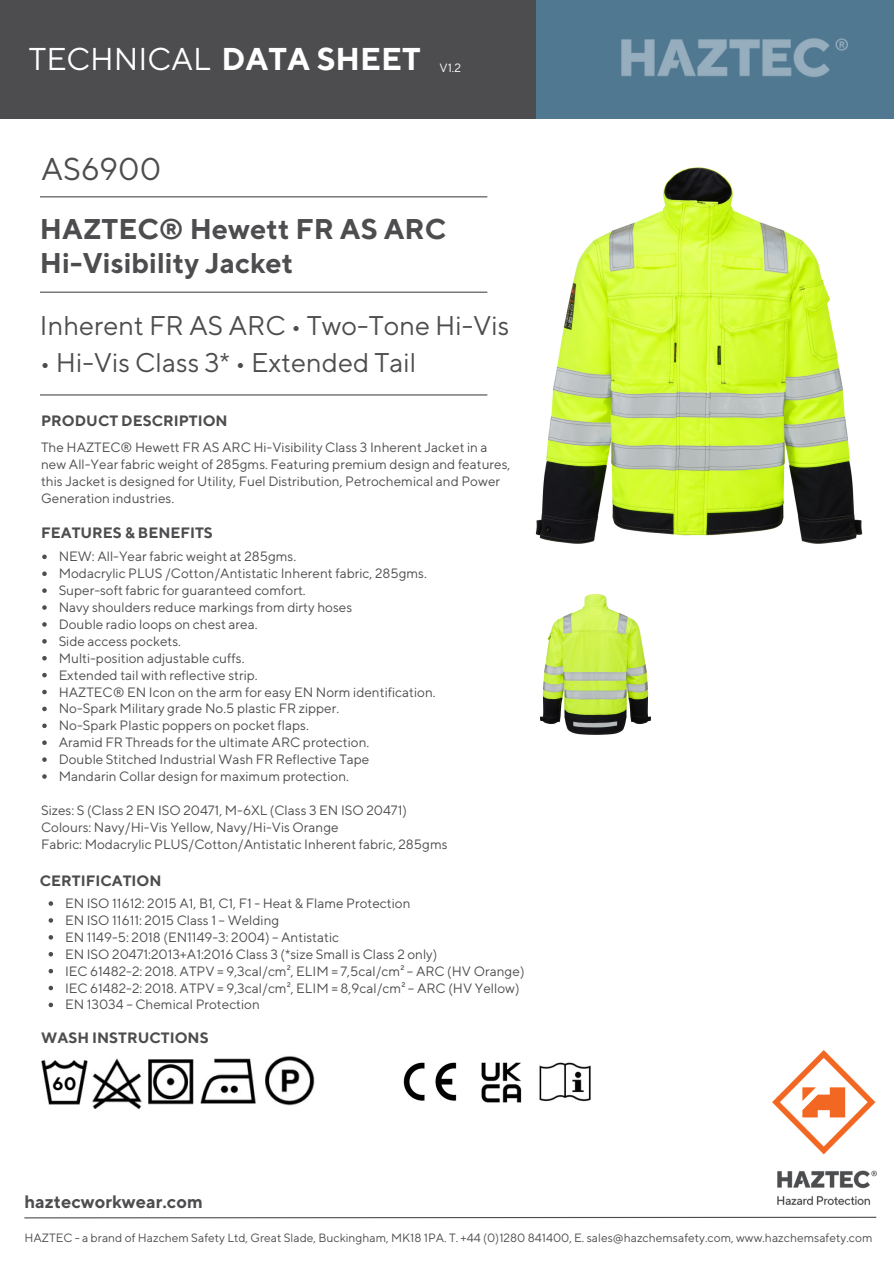
<style>
.page{position:relative;width:894px;height:1264px;background:#fff}
.page>*{position:absolute;margin:0;border:0;box-sizing:border-box;transform-origin:0 0}
.t1{font:31.5px "TT Norms";color:#fff}
.t2{font:31.5px "TT Norms";color:#4d4d4f}
.t3{font:700 28.5px/33.8px "TT Norms";color:#4d4d4f}
.t4{font:27px "TT Norms";color:#4d4d4f}
.t5{font:700 18px "TT Norms";color:#4d4d4f}
.t6{font:700 18px "TT Norms";color:#000}
.t7{font:700 15px "TT Norms";color:#4d4d4f}
.t8{font:13.5px/17px "TT Norms";color:#4d4d4f}
.t9{font:12px "TT Norms";color:#4d4d4f}
.t10{font:12px "TT Norms";color:#fff}
.s1{font-weight:700}
</style>
<div class="page">
<div style="left:534px;top:0;width:359px;height:119px;background:#517891"></div>
<img style="left:621px;top:38px;width:226px;height:39px">
<div style="left:0;top:0;width:535px;height:119px;background:#4d4d4f"></div>
<img style="left:539px;top:1062px;width:52px;height:40px">
<img style="left:403px;top:1062px;width:54px;height:39px">
<img style="left:481px;top:1062px;width:40px;height:41px">
<img style="left:772px;top:1050px;width:104px;height:154px">
<img style="left:41px;top:1060px;width:46px;height:44px">
<img style="left:200px;top:1058px;width:56px;height:45px">
<img style="left:149px;top:1059px;width:45px;height:45px">
<img style="left:93px;top:1058px;width:49px;height:50px">
<img style="left:265px;top:1056px;width:49px;height:49px">
<svg style="left:24px;top:1216px;width:853px;height:2px"></svg>
<hr style="left:40px;top:196px;width:447px;height:1px;background:#4d4d4f">
<hr style="left:40px;top:291px;width:447px;height:2px;background:#4d4d4f">
<hr style="left:40px;top:394px;width:447px;height:1px;background:#4d4d4f">
<img style="left:540px;top:594px;width:111px;height:141px">
<img style="left:535px;top:167px;width:328px;height:377px">
<svg style="left:42px;top:554px;width:5px;height:5px"></svg>
<svg style="left:42px;top:571px;width:5px;height:5px"></svg>
<svg style="left:42px;top:588px;width:5px;height:5px"></svg>
<svg style="left:42px;top:605px;width:5px;height:4px"></svg>
<svg style="left:42px;top:622px;width:5px;height:4px"></svg>
<svg style="left:42px;top:639px;width:5px;height:4px"></svg>
<svg style="left:42px;top:656px;width:5px;height:4px"></svg>
<svg style="left:42px;top:673px;width:5px;height:4px"></svg>
<svg style="left:42px;top:689px;width:5px;height:5px"></svg>
<svg style="left:42px;top:706px;width:5px;height:5px"></svg>
<svg style="left:42px;top:723px;width:5px;height:5px"></svg>
<svg style="left:42px;top:740px;width:5px;height:5px"></svg>
<svg style="left:42px;top:757px;width:5px;height:4px"></svg>
<svg style="left:42px;top:774px;width:5px;height:4px"></svg>
<svg style="left:49px;top:901px;width:4px;height:4px"></svg>
<svg style="left:49px;top:918px;width:4px;height:4px"></svg>
<svg style="left:49px;top:935px;width:4px;height:4px"></svg>
<svg style="left:49px;top:952px;width:4px;height:4px"></svg>
<svg style="left:49px;top:968px;width:4px;height:5px"></svg>
<svg style="left:49px;top:985px;width:4px;height:5px"></svg>
<svg style="left:49px;top:1002px;width:4px;height:5px"></svg>
<h1 class="t1" style="left:29px;top:40px;width:393px">TECHNICAL <span class="s1">DATA SHEET</span></h1>
<p class="t10" style="left:439px;top:60px;width:23px">V1.2</p>
<h1 class="t2" style="left:41px;top:150px;width:121px">AS6900</h1>
<h2 class="t3" style="left:40px;top:211px;width:408px">HAZTEC® Hewett FR AS ARC<br>Hi-Visibility Jacket</h2>
<h3 class="t4" style="left:40px;top:309px;width:471px">Inherent FR AS ARC • Two-Tone Hi-Vis</h3>
<h3 class="t4" style="left:40px;top:346px;width:377px">• Hi-Vis Class 3* • Extended Tail</h3>
<p class="t7" style="left:41px;top:412px;width:188px">PRODUCT DESCRIPTION</p>
<p class="t8" style="left:41px;top:439px;width:471px">The HAZTEC® Hewett FR AS ARC Hi-Visibility Class 3 Inherent Jacket in a new All-Year fabric weight of 285gms. Featuring premium design and features, this Jacket is designed for Utility, Fuel Distribution, Petrochemical and Power Generation industries.</p>
<p class="t7" style="left:41px;top:524px;width:173px">FEATURES &amp; BENEFITS</p>
<p class="t8" style="left:59px;top:548px;width:378px">NEW: All-Year fabric weight at 285gms.<br>Modacrylic PLUS /Cotton/Antistatic Inherent fabric, 285gms.<br>Super-soft fabric for guaranteed comfort.<br>Navy shoulders reduce markings from dirty hoses<br>Double radio loops on chest area.<br>Side access pockets.<br>Multi-position adjustable cuffs.<br>Extended tail with reflective strip.<br>HAZTEC® EN Icon on the arm for easy EN Norm identification.<br>No-Spark Military grade No.5 plastic FR zipper.<br>No-Spark Plastic poppers on pocket flaps.<br>Aramid FR Threads for the ultimate ARC protection.<br>Double Stitched Industrial Wash FR Reflective Tape<br>Mandarin Collar design for maximum protection.</p>
<p class="t8" style="left:41px;top:801px;width:408px">Sizes: S (Class 2 EN ISO 20471, M-6XL (Class 3 EN ISO 20471)<br>Colours: Navy/Hi-Vis Yellow, Navy/Hi-Vis Orange<br>Fabric: Modacrylic PLUS/Cotton/Antistatic Inherent fabric, 285gms</p>
<p class="t7" style="left:40px;top:871px;width:123px">CERTIFICATION</p>
<p class="t8" style="left:65px;top:894px;width:461px">EN ISO 11612: 2015 A1, B1, C1, F1 - Heat &amp; Flame Protection<br>EN ISO 11611: 2015 Class 1 – Welding<br>EN 1149-5: 2018 (EN1149-3: 2004) – Antistatic<br>EN ISO 20471:2013+A1:2016 Class 3 (*size Small is Class 2 only)<br>IEC 61482-2: 2018. ATPV = 9,3cal/cm², ELIM = 7,5cal/cm² – ARC (HV Orange)<br>IEC 61482-2: 2018. ATPV = 9,3cal/cm², ELIM = 8,9cal/cm² – ARC (HV Yellow)<br>EN 13034 – Chemical Protection</p>
<p class="t7" style="left:41px;top:1028px;width:169px">WASH INSTRUCTIONS</p>
<h3 class="t6" style="left:53px;top:1072px;width:25px">60</h3>
<h3 class="t5" style="left:24px;top:1190px;width:180px">haztecworkwear.com</h3>
<p class="t9" style="left:24px;top:1230px;width:849px">HAZTEC - a brand of Hazchem Safety Ltd, Great Slade, Buckingham, MK18 1PA. T. +44 (0)1280 841400, E. sales@hazchemsafety.com, www.hazchemsafety.com</p>
</div>
